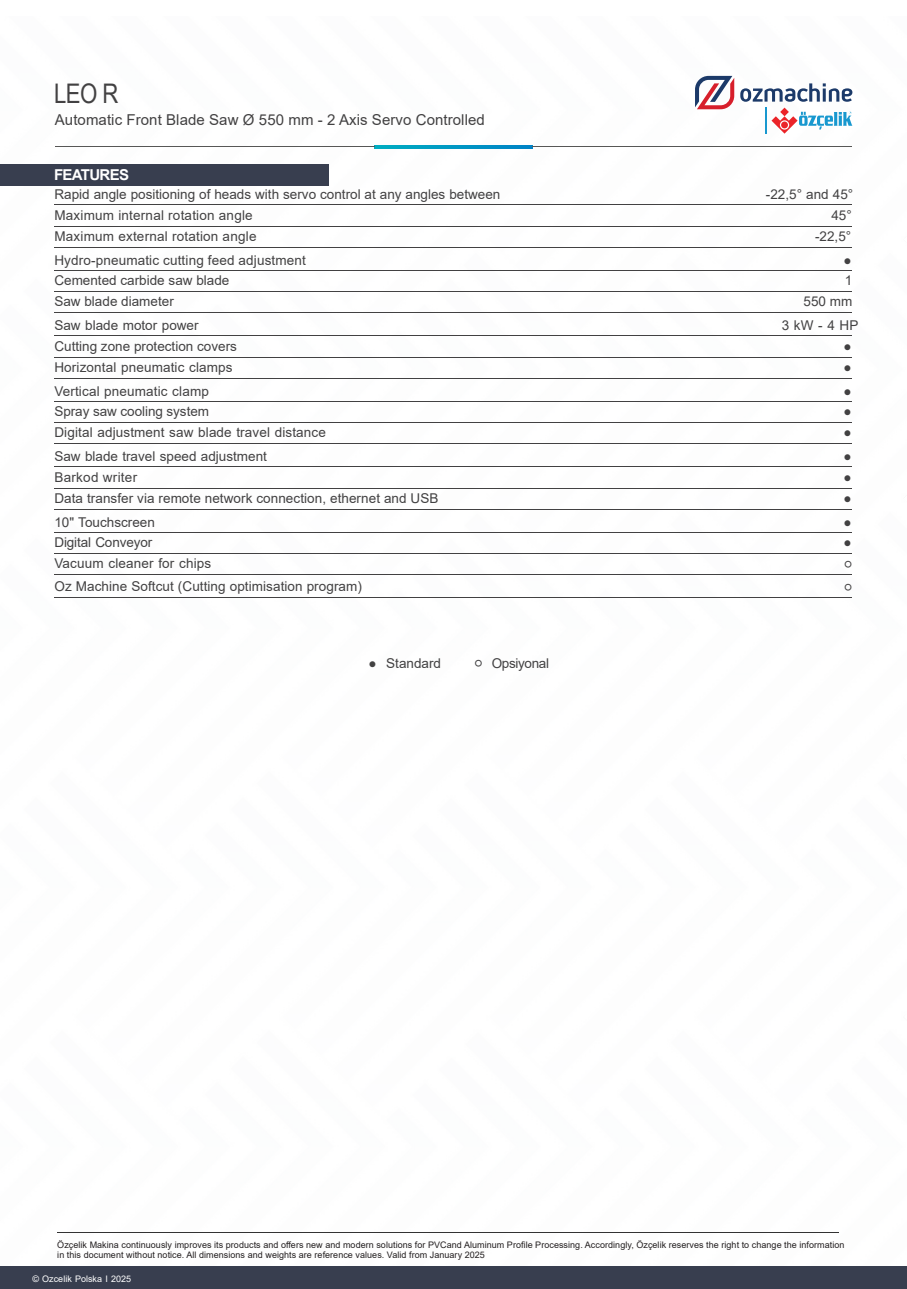
<style>
.page{position:relative;width:907px;height:1289px;background:#fff}
.page>*{position:absolute;margin:0;border:0;box-sizing:border-box;transform-origin:0 0}
.t1{font:27px "Arial Narrow";color:#424142}
.t2{font:15px "Arial";letter-spacing:.005em;color:#424142}
.t3{font:700 15px "Arial";letter-spacing:-.045em;color:#fff}
.t4{font:13.5px "Arial";letter-spacing:.005em;color:#424142}
.t5{font:13.5px "Calibri";color:#424142}
.t6{font:13.5px "Arial";letter-spacing:-.025em;color:#424142}
.t7{font:9px/10.8px "Arial";letter-spacing:.005em;color:#231f20}
.t8{font:9px "Arial";color:#fff}
.s1{font-family:"Calibri"}
</style>
<div class="page">
<svg style="left:740px;top:83px;width:112px;height:19px"></svg>
<svg style="left:695px;top:76px;width:39px;height:33px"></svg>
<svg style="left:771px;top:108px;width:81px;height:26px"></svg>
<svg style="left:374px;top:145px;width:158px;height:3px"></svg>
<hr style="left:532px;top:146px;width:320px;height:1px;background:#575756">
<hr style="left:55px;top:146px;width:319px;height:1px;background:#575756">
<div style="left:0;top:164px;width:329px;height:21px;background:#383e4f"></div>
<hr style="left:54px;top:205px;width:797px;height:1px;background:#424142">
<hr style="left:54px;top:247px;width:797px;height:1px;background:#424142">
<hr style="left:54px;top:226px;width:797px;height:1px;background:#424142">
<div style="left:0;top:1266px;width:906px;height:22px;background:#383e4f"></div>
<hr style="left:57px;top:1232px;width:781px;height:1px;background:#333">
<hr style="left:54px;top:270px;width:797px;height:1px;background:#424142">
<hr style="left:54px;top:312px;width:797px;height:1px;background:#424142">
<hr style="left:54px;top:291px;width:797px;height:1px;background:#424142">
<hr style="left:54px;top:336px;width:797px;height:1px;background:#424142">
<hr style="left:54px;top:378px;width:797px;height:1px;background:#424142">
<hr style="left:54px;top:357px;width:797px;height:1px;background:#424142">
<hr style="left:54px;top:401px;width:797px;height:1px;background:#424142">
<hr style="left:54px;top:443px;width:797px;height:1px;background:#424142">
<hr style="left:54px;top:422px;width:797px;height:1px;background:#424142">
<hr style="left:54px;top:467px;width:797px;height:1px;background:#424142">
<hr style="left:54px;top:509px;width:797px;height:1px;background:#424142">
<hr style="left:54px;top:488px;width:797px;height:1px;background:#424142">
<hr style="left:54px;top:532px;width:797px;height:1px;background:#424142">
<hr style="left:54px;top:574px;width:797px;height:1px;background:#424142">
<hr style="left:54px;top:553px;width:797px;height:1px;background:#424142">
<hr style="left:54px;top:597px;width:797px;height:1px;background:#424142">
<h1 class="t1" style="left:54px;top:83px;width:66px">LEO R</h1>
<p class="t2" style="left:55px;top:114px;width:431px">Automatic Front Blade Saw Ø 550 mm - 2 Axis Servo Controlled</p>
<p class="t3" style="left:54px;top:169px;width:76px">FEATURES</p>
<p class="t4" style="left:54px;top:189px;width:447px">Rapid angle positioning of heads with servo control at any angles between</p>
<p class="t4" style="left:765px;top:189px;width:89px">-22,5° and 45°</p>
<p class="t4" style="left:54px;top:231px;width:203px">Maximum external rotation angle</p>
<p class="t4" style="left:814px;top:231px;width:38px">-22,5°</p>
<p class="t4" style="left:54px;top:210px;width:200px">Maximum internal rotation angle</p>
<p class="t4" style="left:831px;top:210px;width:22px">45°</p>
<p class="t4" style="left:54px;top:255px;width:253px">Hydro-pneumatic cutting feed adjustment</p>
<p class="t5" style="left:843px;top:254px;width:10px">●</p>
<p class="t4" style="left:54px;top:296px;width:121px">Saw blade diameter</p>
<p class="t4" style="left:803px;top:296px;width:50px">550 mm</p>
<p class="t4" style="left:54px;top:276px;width:176px">Cemented carbide saw blade</p>
<p class="t4" style="left:844px;top:276px;width:9px">1</p>
<p class="t4" style="left:54px;top:320px;width:146px">Saw blade motor power</p>
<p class="t4" style="left:781px;top:320px;width:78px">3 kW - 4 HP</p>
<p class="t4" style="left:54px;top:362px;width:180px">Horizontal pneumatic clamps</p>
<p class="t5" style="left:843px;top:362px;width:10px">●</p>
<p class="t4" style="left:54px;top:341px;width:184px">Cutting zone protection covers</p>
<p class="t5" style="left:843px;top:341px;width:10px">●</p>
<p class="t4" style="left:54px;top:386px;width:156px">Vertical pneumatic clamp</p>
<p class="t5" style="left:843px;top:385px;width:10px">●</p>
<p class="t4" style="left:54px;top:427px;width:273px">Digital adjustment saw blade travel distance</p>
<p class="t5" style="left:843px;top:427px;width:10px">●</p>
<p class="t4" style="left:54px;top:407px;width:156px">Spray saw cooling system</p>
<p class="t5" style="left:843px;top:406px;width:10px">●</p>
<p class="t4" style="left:54px;top:451px;width:214px">Saw blade travel speed adjustment</p>
<p class="t5" style="left:843px;top:451px;width:10px">●</p>
<p class="t4" style="left:54px;top:493px;width:385px">Data transfer via remote network connection, ethernet and USB</p>
<p class="t5" style="left:843px;top:493px;width:10px">●</p>
<p class="t4" style="left:54px;top:472px;width:84px">Barkod writer</p>
<p class="t5" style="left:843px;top:472px;width:10px">●</p>
<p class="t4" style="left:54px;top:517px;width:102px">10" Touchscreen</p>
<p class="t5" style="left:843px;top:516px;width:10px">●</p>
<p class="t4" style="left:54px;top:558px;width:158px">Vacuum cleaner for chips</p>
<p class="t5" style="left:844px;top:558px;width:9px">○</p>
<p class="t4" style="left:54px;top:581px;width:309px">Oz Machine Softcut (Cutting optimisation program)</p>
<p class="t5" style="left:844px;top:580px;width:9px">○</p>
<p class="t4" style="left:54px;top:538px;width:99px">Digital Conveyor</p>
<p class="t5" style="left:843px;top:537px;width:10px">●</p>
<p class="t4" style="left:368px;top:658px;width:74px"><span class="s1">●</span> Standard</p>
<p class="t6" style="left:475px;top:658px;width:76px"><span class="s1">○</span> Opsiyonal</p>
<p class="t7" style="left:57px;top:1240px;width:788px">Özçelik Makina continuously improves its products and offers new and modern solutions for PVCand Aluminum Profile Processing. Accordingly, Özçelik reserves the right to change the information in this document without notice. All dimensions and weights are reference values. Valid from January 2025</p>
<p class="t8" style="left:32px;top:1275px;width:100px">© Ozcelik Polska I 2025</p>
</div>
